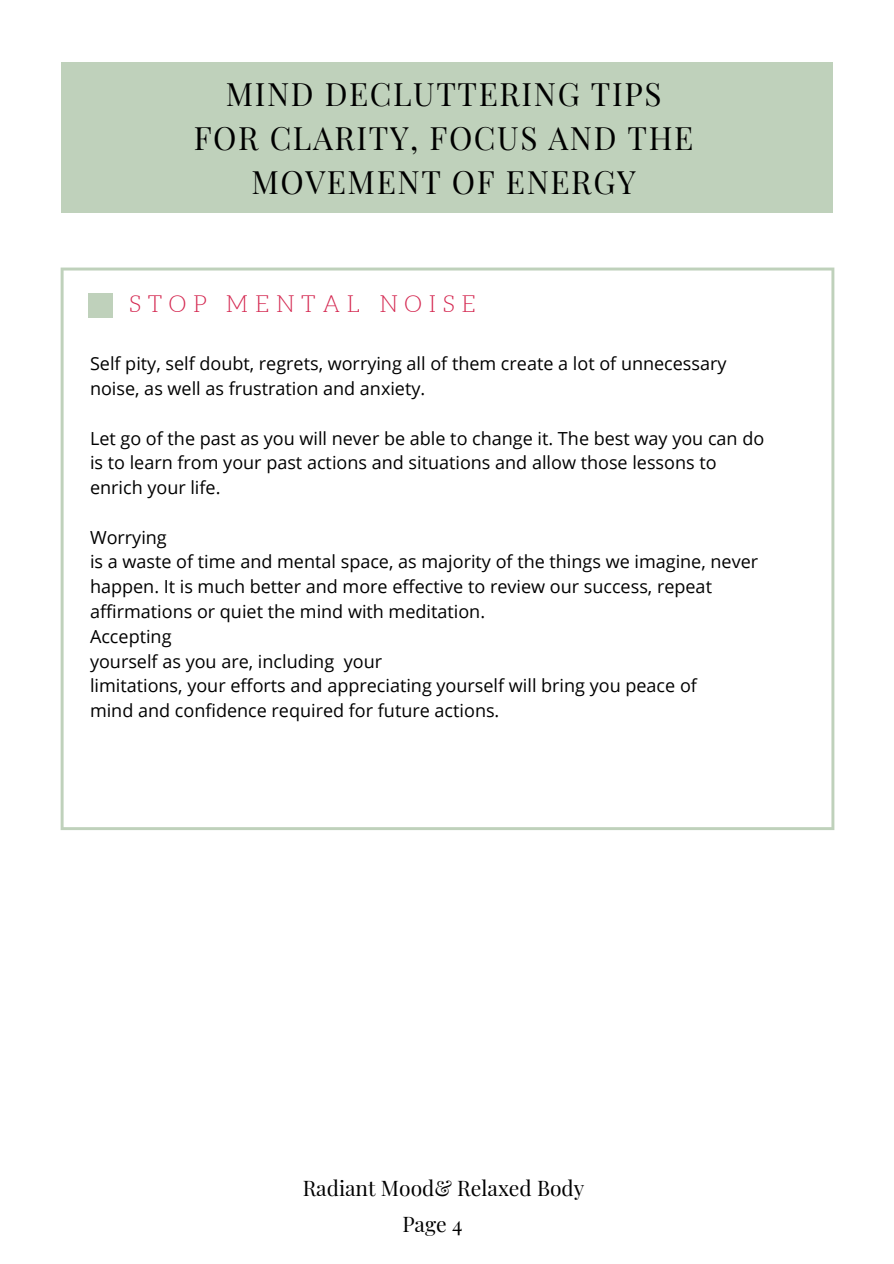
<style>
.page{position:relative;width:894px;height:1264px;background:#fff}
.page>*{position:absolute;margin:0;border:0;box-sizing:border-box;transform-origin:0 0}
.t1{font:31.5px/44px "Playfair Display";letter-spacing:.05em;color:#000;text-align:center}
.t2{font:300 23.25px "Aleo";letter-spacing:.29em;color:#d42750}
.t3{font:21px/36.8px "Playfair Display";color:#000}
.t4{font:18px/24.8px "Open Sans";color:#000}
</style>
<div class="page">
<div style="left:61px;top:62px;width:771px;height:150px;background:#bfd1bb"></div>
<svg style="left:61px;top:267px;width:773px;height:563px"></svg>
<div style="left:88px;top:293px;width:25px;height:24px;background:#bfd1bb"></div>
<h1 class="t1" style="left:194px;top:71px;width:501px">MIND DECLUTTERING TIPS<br>FOR CLARITY, FOCUS AND THE<br>MOVEMENT OF ENERGY</h1>
<p class="t2" style="left:129px;top:291px;width:348px">STOP MENTAL NOISE</p>
<p class="t4" style="left:90px;top:351px;width:638px">Self pity, self doubt, regrets, worrying all of them create a lot of unnecessary noise, as well as frustration and anxiety.</p>
<p class="t4" style="left:90px;top:425px;width:675px">Let go of the past as you will never be able to change it. The best way you can do is to learn from your past actions and situations and allow those lessons to enrich your life.</p>
<p class="t4" style="left:90px;top:524px;width:669px">Worrying<br>is a waste of time and mental space, as majority of the things we imagine, never happen. It is much better and more effective to review our success, repeat affirmations or quiet the mind with meditation.<br>Accepting<br>yourself as you are, including your<br>limitations, your efforts and appreciating yourself will bring you peace of<br>mind and confidence required for future actions.</p>
<p class="t3" style="left:402px;top:1168px;width:183px;text-indent:-100px">Radiant Mood&amp; Relaxed Body<br>Page 4</p>
</div>
